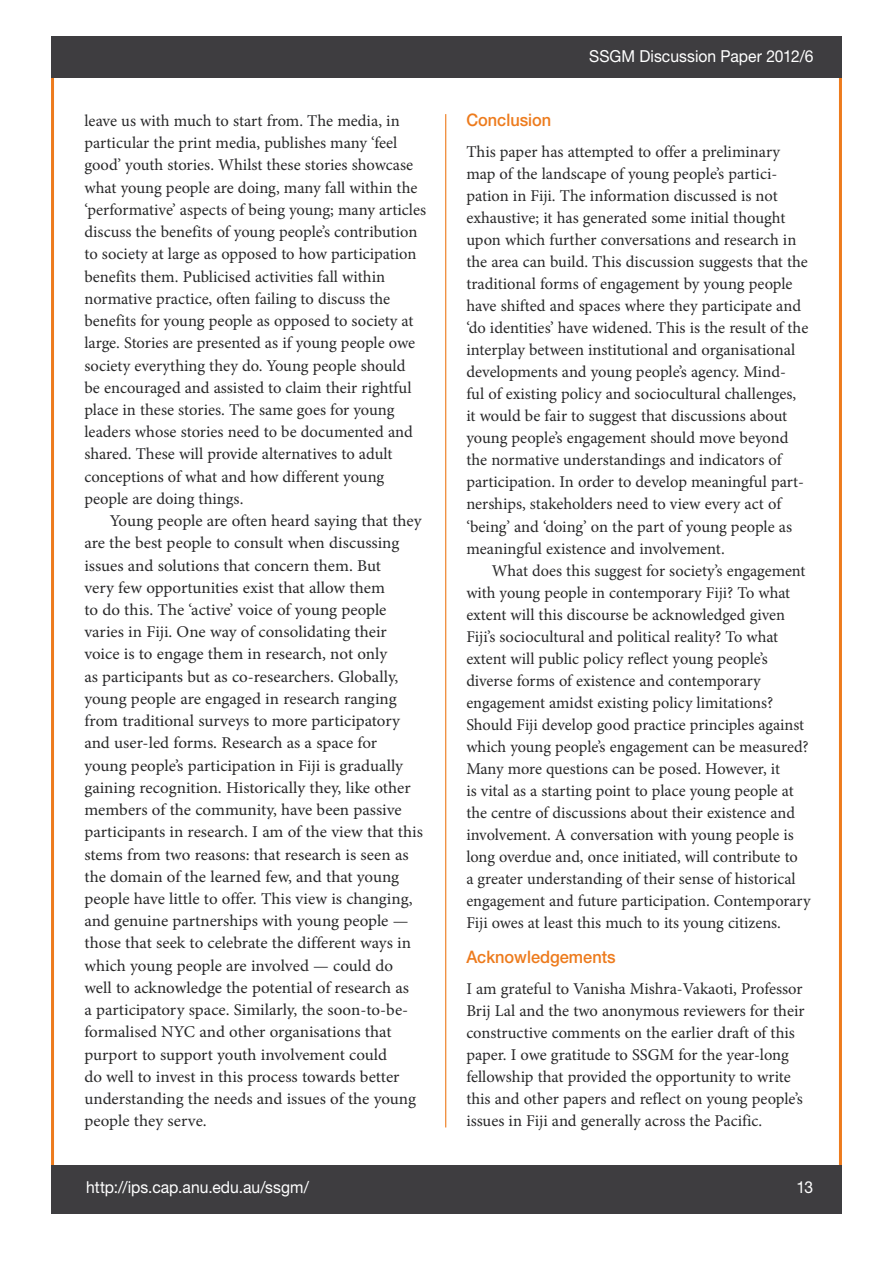
<style>
.page{position:relative;width:893px;height:1263px;background:#fff}
.page>*{position:absolute;margin:0;border:0;box-sizing:border-box;transform-origin:0 0}
.t1{font:500 17.25px "Helvetica Neue LT Std";color:#ed7b1d;scale:.95 1}
.t2{font:16.5px/22.2px "Minion Pro";color:#282829}
.t3{font:16.5px "Helvetica Neue LT Std";color:#fff;scale:.95 1}
</style>
<div class="page">
<div style="left:51px;top:1165px;width:790px;height:49px;background:#3e3d40"></div>
<hr style="left:445px;top:114px;width:1px;height:1013px;background:#ed7b1d">
<div style="left:51px;top:36px;width:791px;height:42px;background:#3e3d40"></div>
<p class="t2" style="left:84px;top:110px;width:343px">leave us with much to start from. The media, in particular the print media, publishes many ‘feel good’ youth stories. Whilst these stories showcase what young people are doing, many fall within the ‘performative’ aspects of being young; many articles discuss the benefits of young people’s contribution to society at large as opposed to how participation benefits them. Publicised activities fall within normative practice, often failing to discuss the benefits for young people as opposed to society at large. Stories are presented as if young people owe society everything they do. Young people should<br>be encouraged and assisted to claim their rightful place in these stories. The same goes for young leaders whose stories need to be documented and shared. These will provide alternatives to adult conceptions of what and how different young people are doing things.</p>
<p class="t2" style="left:84px;top:510px;width:340px;text-indent:26px">Young people are often heard saying that they are the best people to consult when discussing issues and solutions that concern them. But<br>very few opportunities exist that allow them<br>to do this. The ‘active’ voice of young people varies in Fiji. One way of consolidating their voice is to engage them in research, not only<br>as participants but as co-researchers. Globally, young people are engaged in research ranging from traditional surveys to more participatory and user-led forms. Research as a space for young people’s participation in Fiji is gradually gaining recognition. Historically they, like other members of the community, have been passive participants in research. I am of the view that this stems from two reasons: that research is seen as the domain of the learned few, and that young people have little to offer. This view is changing, and genuine partnerships with young people — those that seek to celebrate the different ways in which young people are involved — could do well to acknowledge the potential of research as<br>a participatory space. Similarly, the soon-to-be&shy;formalised NYC and other organisations that purport to support youth involvement could<br>do well to invest in this process towards better understanding the needs and issues of the young people they serve.</p>
<p class="t3" style="left:589px;top:47px;width:238px">SSGM Discussion Paper 2012/6</p>
<p class="t1" style="left:466px;top:110px;width:91px">Conclusion</p>
<p class="t2" style="left:466px;top:141px;width:344px">This paper has attempted to offer a preliminary map of the landscape of young people’s partici&shy;pation in Fiji. The information discussed is not exhaustive; it has generated some initial thought upon which further conversations and research in the area can build. This discussion suggests that the traditional forms of engagement by young people have shifted and spaces where they participate and ‘do identities’ have widened. This is the result of the interplay between institutional and organisational developments and young people’s agency. Mind-<br>ful of existing policy and sociocultural challenges, it would be fair to suggest that discussions about young people’s engagement should move beyond the normative understandings and indicators of participation. In order to develop meaningful part&shy;nerships, stakeholders need to view every act of ‘being’ and ‘doing’ on the part of young people as meaningful existence and involvement.</p>
<p class="t2" style="left:466px;top:559px;width:346px;text-indent:26px">What does this suggest for society’s engagement with young people in contemporary Fiji? To what extent will this discourse be acknowledged given Fiji’s sociocultural and political reality? To what extent will public policy reflect young people’s diverse forms of existence and contemporary engagement amidst existing policy limitations?<br>Should Fiji develop good practice principles against which young people’s engagement can be measured?<br>Many more questions can be posed. However, it<br>is vital as a starting point to place young people at the centre of discussions about their existence and involvement. A conversation with young people is long overdue and, once initiated, will contribute to<br>a greater understanding of their sense of historical engagement and future participation. Contemporary Fiji owes at least this much to its young citizens.</p>
<p class="t1" style="left:466px;top:947px;width:159px">Acknowledgements</p>
<p class="t2" style="left:466px;top:978px;width:340px">I am grateful to Vanisha Mishra-Vakaoti, Professor Brij Lal and the two anonymous reviewers for their constructive comments on the earlier draft of this paper. I owe gratitude to SSGM for the year-long fellowship that provided the opportunity to write this and other papers and reflect on young people’s issues in Fiji and generally across the Pacific.</p>
<p class="t3" style="left:86px;top:1177px;width:236px">http://ips.cap.anu.edu.au/ssgm/</p>
<p class="t3" style="left:797px;top:1177px;width:19px">13</p>
</div>
